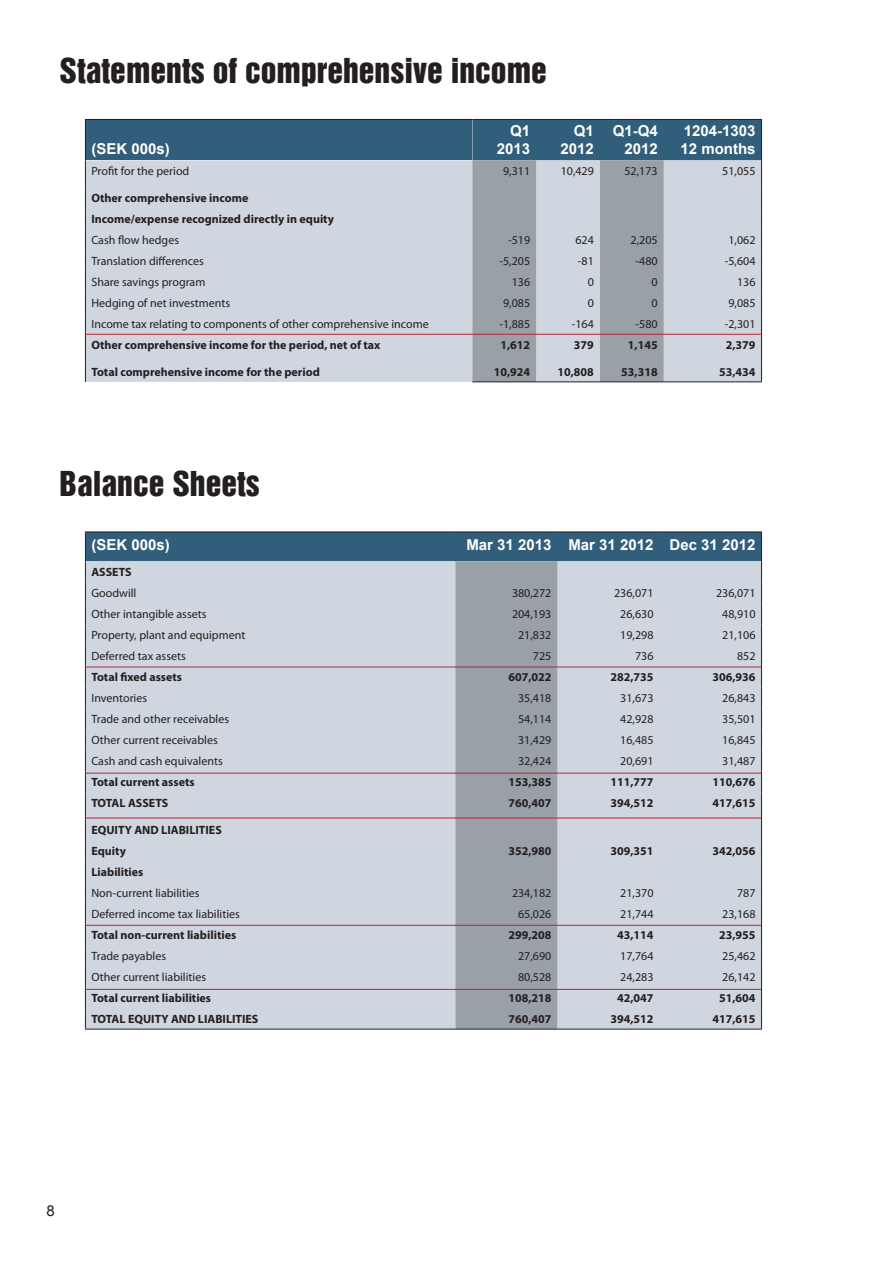
<style>
.page{position:relative;width:893px;height:1263px;background:#fff}
.page>*{position:absolute;margin:0;border:0;box-sizing:border-box;transform-origin:0 0}
.t1{font:31.5px "Helvetica Inserat LT";color:#231f20}
.t2{font:700 15px "Arial";color:#fff}
.t3{font:15px "Arial";color:#231f20}
.t4{font:12px "Myriad Pro";color:#231f20}
.t5{font:700 12px "Myriad Pro";color:#231f20}
</style>
<div class="page">
<hr style="left:85px;top:531px;width:370px;height:1px;background:#231f20">
<hr style="left:455px;top:531px;width:102px;height:1px;background:#231f20">
<hr style="left:557px;top:531px;width:102px;height:1px;background:#231f20">
<hr style="left:659px;top:531px;width:103px;height:1px;background:#231f20">
<svg style="left:85px;top:532px;width:677px;height:497px;background:#bec5cf"></svg>
<hr style="left:85px;top:1029px;width:370px;height:1px;background:#231f20">
<hr style="left:455px;top:1029px;width:102px;height:1px;background:#231f20">
<hr style="left:557px;top:1029px;width:102px;height:1px;background:#231f20">
<hr style="left:659px;top:1029px;width:103px;height:1px;background:#231f20">
<div style="left:85px;top:119px;width:387px;height:41px;background:#305e7b"></div>
<div style="left:86px;top:160px;width:386px;height:222px;background:#d0d6df"></div>
<hr style="left:85px;top:119px;width:387px;height:1px;background:#231f20">
<hr style="left:85px;top:120px;width:1px;height:40px;background:#231f20">
<svg style="left:85px;top:160px;width:1px;height:222px"></svg>
<svg style="left:472px;top:119px;width:290px;height:262px;background:#a2aeba"></svg>
<hr style="left:472px;top:381px;width:64px;height:1px;background:#231f20">
<hr style="left:536px;top:381px;width:64px;height:1px;background:#231f20">
<hr style="left:600px;top:381px;width:64px;height:1px;background:#231f20">
<hr style="left:664px;top:381px;width:98px;height:1px;background:#231f20">
<hr style="left:85px;top:334px;width:677px;height:1px;background:#b72332">
<hr style="left:85px;top:667px;width:676px;height:1px;background:#b72332">
<hr style="left:85px;top:773px;width:677px;height:1px;background:#b72332">
<hr style="left:85px;top:818px;width:676px;height:1px;background:#b72332">
<hr style="left:85px;top:925px;width:676px;height:1px;background:#b72332">
<hr style="left:85px;top:989px;width:676px;height:1px;background:#b72332">
<p class="t1" style="left:60px;top:52px;width:489px">Statements of comprehensive income</p>
<p class="t2" style="left:91px;top:139px;width:80px">(SEK 000s)</p>
<p class="t2" style="left:510px;top:121px;width:22px">Q1</p>
<p class="t2" style="left:497px;top:139px;width:35px">2013</p>
<p class="t2" style="left:574px;top:121px;width:22px">Q1</p>
<p class="t2" style="left:561px;top:139px;width:35px">2012</p>
<p class="t2" style="left:613px;top:121px;width:47px">Q1-Q4</p>
<p class="t2" style="left:624px;top:139px;width:35px">2012</p>
<p class="t2" style="left:684px;top:121px;width:73px">1204-1303</p>
<p class="t2" style="left:680px;top:139px;width:77px">12 months</p>
<p class="t4" style="left:91px;top:164px;width:99px">Profit for the period</p>
<p class="t4" style="left:503px;top:164px;width:29px">9,311</p>
<p class="t4" style="left:561px;top:164px;width:35px">10,429</p>
<p class="t4" style="left:624px;top:164px;width:35px">52,173</p>
<p class="t4" style="left:722px;top:164px;width:35px">51,055</p>
<p class="t5" style="left:91px;top:190px;width:159px">Other comprehensive income</p>
<p class="t5" style="left:91px;top:211px;width:244px">Income/expense recognized directly in equity</p>
<p class="t4" style="left:91px;top:233px;width:89px">Cash flow hedges</p>
<p class="t4" style="left:508px;top:233px;width:24px">-519</p>
<p class="t4" style="left:575px;top:233px;width:20px">624</p>
<p class="t4" style="left:631px;top:233px;width:29px">2,205</p>
<p class="t4" style="left:728px;top:233px;width:29px">1,062</p>
<p class="t4" style="left:91px;top:254px;width:114px">Translation differences</p>
<p class="t4" style="left:499px;top:254px;width:32px">-5,205</p>
<p class="t4" style="left:578px;top:254px;width:17px">-81</p>
<p class="t4" style="left:636px;top:254px;width:24px">-480</p>
<p class="t4" style="left:725px;top:254px;width:32px">-5,604</p>
<p class="t4" style="left:91px;top:275px;width:115px">Share savings program</p>
<p class="t4" style="left:512px;top:275px;width:20px">136</p>
<p class="t4" style="left:588px;top:275px;width:8px">0</p>
<p class="t4" style="left:652px;top:275px;width:8px">0</p>
<p class="t4" style="left:737px;top:275px;width:20px">136</p>
<p class="t4" style="left:91px;top:296px;width:140px">Hedging of net investments</p>
<p class="t4" style="left:503px;top:296px;width:29px">9,085</p>
<p class="t4" style="left:588px;top:296px;width:8px">0</p>
<p class="t4" style="left:652px;top:296px;width:8px">0</p>
<p class="t4" style="left:728px;top:296px;width:29px">9,085</p>
<p class="t4" style="left:91px;top:317px;width:339px">Income tax relating to components of other comprehensive income</p>
<p class="t4" style="left:499px;top:317px;width:32px">-1,885</p>
<p class="t4" style="left:572px;top:317px;width:24px">-164</p>
<p class="t4" style="left:636px;top:317px;width:24px">-580</p>
<p class="t4" style="left:725px;top:317px;width:32px">-2,301</p>
<p class="t5" style="left:91px;top:337px;width:291px">Other comprehensive income for the period, net of tax</p>
<p class="t5" style="left:500px;top:337px;width:31px">1,612</p>
<p class="t5" style="left:574px;top:337px;width:21px">379</p>
<p class="t5" style="left:628px;top:337px;width:31px">1,145</p>
<p class="t5" style="left:726px;top:337px;width:31px">2,379</p>
<p class="t5" style="left:91px;top:364px;width:230px">Total comprehensive income for the period</p>
<p class="t5" style="left:494px;top:364px;width:38px">10,924</p>
<p class="t5" style="left:557px;top:364px;width:38px">10,808</p>
<p class="t5" style="left:621px;top:364px;width:38px">53,318</p>
<p class="t5" style="left:719px;top:364px;width:38px">53,434</p>
<p class="t1" style="left:60px;top:464px;width:202px">Balance Sheets</p>
<p class="t2" style="left:91px;top:535px;width:80px">(SEK 000s)</p>
<p class="t2" style="left:466px;top:535px;width:87px">Mar 31 2013</p>
<p class="t2" style="left:568px;top:535px;width:87px">Mar 31 2012</p>
<p class="t2" style="left:670px;top:535px;width:87px">Dec 31 2012</p>
<p class="t5" style="left:91px;top:564px;width:42px">ASSETS</p>
<p class="t4" style="left:91px;top:586px;width:47px">Goodwill</p>
<p class="t4" style="left:512px;top:586px;width:41px">380,272</p>
<p class="t4" style="left:614px;top:586px;width:41px">236,071</p>
<p class="t4" style="left:716px;top:586px;width:41px">236,071</p>
<p class="t4" style="left:91px;top:607px;width:117px">Other intangible assets</p>
<p class="t4" style="left:512px;top:607px;width:41px">204,193</p>
<p class="t4" style="left:620px;top:607px;width:35px">26,630</p>
<p class="t4" style="left:722px;top:607px;width:35px">48,910</p>
<p class="t4" style="left:91px;top:628px;width:155px">Property, plant and equipment</p>
<p class="t4" style="left:518px;top:628px;width:35px">21,832</p>
<p class="t4" style="left:620px;top:628px;width:35px">19,298</p>
<p class="t4" style="left:722px;top:628px;width:35px">21,106</p>
<p class="t4" style="left:91px;top:649px;width:96px">Deferred tax assets</p>
<p class="t4" style="left:533px;top:649px;width:20px">725</p>
<p class="t4" style="left:635px;top:649px;width:20px">736</p>
<p class="t4" style="left:737px;top:649px;width:20px">852</p>
<p class="t5" style="left:91px;top:669px;width:92px">Total fixed assets</p>
<p class="t5" style="left:508px;top:669px;width:45px">607,022</p>
<p class="t5" style="left:610px;top:669px;width:45px">282,735</p>
<p class="t5" style="left:712px;top:669px;width:45px">306,936</p>
<p class="t4" style="left:91px;top:691px;width:57px">Inventories</p>
<p class="t4" style="left:518px;top:691px;width:35px">35,418</p>
<p class="t4" style="left:620px;top:691px;width:35px">31,673</p>
<p class="t4" style="left:722px;top:691px;width:35px">26,843</p>
<p class="t4" style="left:91px;top:712px;width:139px">Trade and other receivables</p>
<p class="t4" style="left:518px;top:712px;width:35px">54,114</p>
<p class="t4" style="left:620px;top:712px;width:35px">42,928</p>
<p class="t4" style="left:722px;top:712px;width:35px">35,501</p>
<p class="t4" style="left:91px;top:733px;width:128px">Other current receivables</p>
<p class="t4" style="left:518px;top:733px;width:35px">31,429</p>
<p class="t4" style="left:620px;top:733px;width:35px">16,485</p>
<p class="t4" style="left:722px;top:733px;width:35px">16,845</p>
<p class="t4" style="left:91px;top:754px;width:133px">Cash and cash equivalents</p>
<p class="t4" style="left:518px;top:754px;width:35px">32,424</p>
<p class="t4" style="left:620px;top:754px;width:35px">20,691</p>
<p class="t4" style="left:722px;top:754px;width:35px">31,487</p>
<p class="t5" style="left:91px;top:774px;width:105px">Total current assets</p>
<p class="t5" style="left:508px;top:774px;width:45px">153,385</p>
<p class="t5" style="left:610px;top:774px;width:45px">111,777</p>
<p class="t5" style="left:712px;top:774px;width:45px">110,676</p>
<p class="t5" style="left:91px;top:795px;width:78px">TOTAL ASSETS</p>
<p class="t5" style="left:508px;top:795px;width:45px">760,407</p>
<p class="t5" style="left:610px;top:795px;width:45px">394,512</p>
<p class="t5" style="left:712px;top:795px;width:45px">417,615</p>
<p class="t5" style="left:91px;top:822px;width:132px">EQUITY AND LIABILITIES</p>
<p class="t5" style="left:91px;top:843px;width:36px">Equity</p>
<p class="t5" style="left:508px;top:843px;width:45px">352,980</p>
<p class="t5" style="left:610px;top:843px;width:45px">309,351</p>
<p class="t5" style="left:712px;top:843px;width:45px">342,056</p>
<p class="t5" style="left:91px;top:864px;width:54px">Liabilities</p>
<p class="t4" style="left:91px;top:886px;width:110px">Non-current liabilities</p>
<p class="t4" style="left:512px;top:886px;width:41px">234,182</p>
<p class="t4" style="left:620px;top:886px;width:35px">21,370</p>
<p class="t4" style="left:737px;top:886px;width:20px">787</p>
<p class="t4" style="left:91px;top:907px;width:150px">Deferred income tax liabilities</p>
<p class="t4" style="left:518px;top:907px;width:35px">65,026</p>
<p class="t4" style="left:620px;top:907px;width:35px">21,744</p>
<p class="t4" style="left:722px;top:907px;width:35px">23,168</p>
<p class="t5" style="left:91px;top:927px;width:146px">Total non-current liabilities</p>
<p class="t5" style="left:508px;top:927px;width:45px">299,208</p>
<p class="t5" style="left:617px;top:927px;width:38px">43,114</p>
<p class="t5" style="left:719px;top:927px;width:38px">23,955</p>
<p class="t4" style="left:91px;top:949px;width:76px">Trade payables</p>
<p class="t4" style="left:518px;top:949px;width:35px">27,690</p>
<p class="t4" style="left:620px;top:949px;width:35px">17,764</p>
<p class="t4" style="left:722px;top:949px;width:35px">25,462</p>
<p class="t4" style="left:91px;top:970px;width:116px">Other current liabilities</p>
<p class="t4" style="left:518px;top:970px;width:35px">80,528</p>
<p class="t4" style="left:620px;top:970px;width:35px">24,283</p>
<p class="t4" style="left:722px;top:970px;width:35px">26,142</p>
<p class="t5" style="left:91px;top:990px;width:121px">Total current liabilities</p>
<p class="t5" style="left:508px;top:990px;width:45px">108,218</p>
<p class="t5" style="left:617px;top:990px;width:38px">42,047</p>
<p class="t5" style="left:719px;top:990px;width:38px">51,604</p>
<p class="t5" style="left:91px;top:1011px;width:169px">TOTAL EQUITY AND LIABILITIES</p>
<p class="t5" style="left:508px;top:1011px;width:45px">760,407</p>
<p class="t5" style="left:610px;top:1011px;width:45px">394,512</p>
<p class="t5" style="left:712px;top:1011px;width:45px">417,615</p>
<p class="t3" style="left:46px;top:1201px;width:10px">8</p>
</div>
